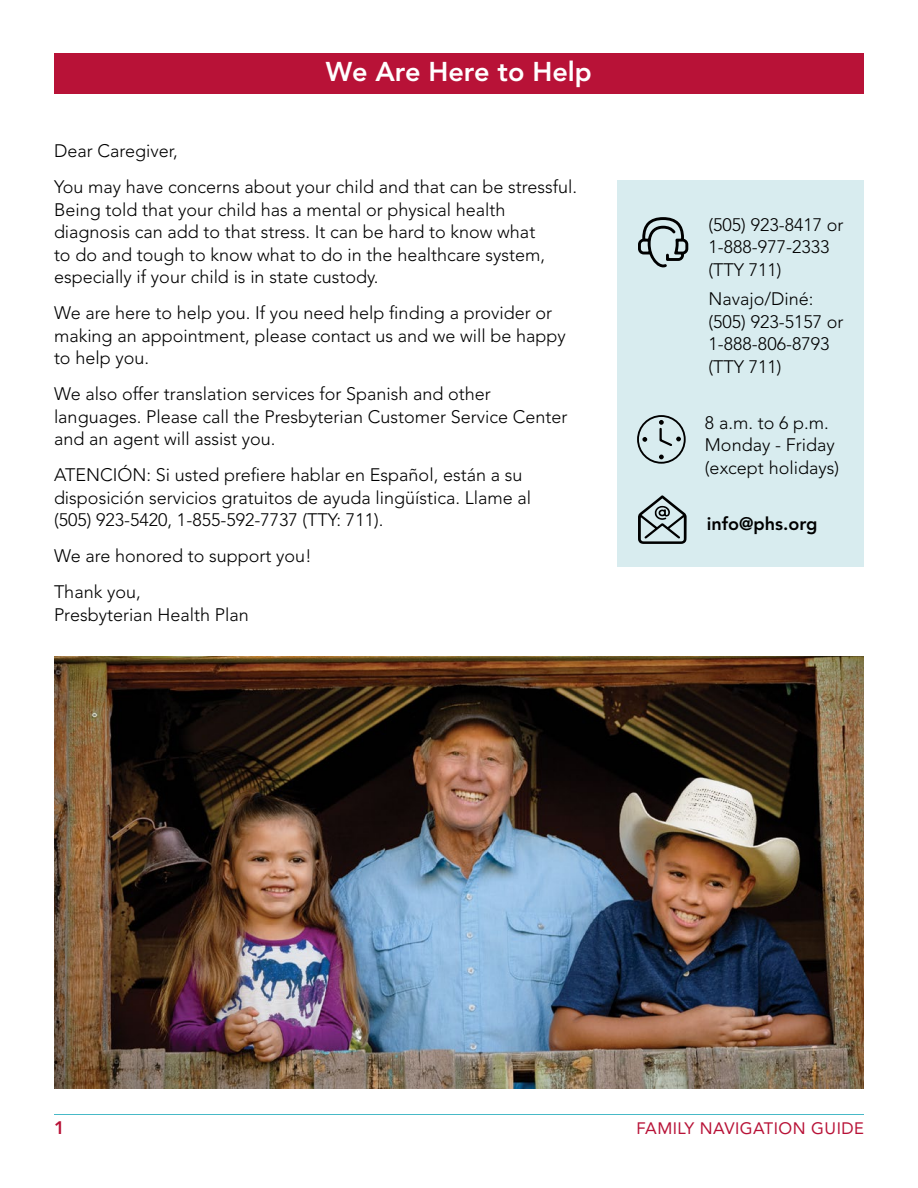
<style>
.page{position:relative;width:918px;height:1188px;background:#fff}
.page>*{position:absolute;margin:0;border:0;box-sizing:border-box;transform-origin:0 0}
.t1{font:800 27px "Avenir LT Std";color:#fff}
.t2{font:300 18px/22.5px "Avenir LT Std";color:#000}
.t3{font:800 18px "Avenir LT Std";color:#000}
.t4{font:800 18px "Avenir LT Std";color:#b81237}
.t5{font:16.5px "Avenir LT Std";letter-spacing:.03em;color:#b81237}
</style>
<div class="page">
<hr style="left:54px;top:1114px;width:810px;height:1px;background:#48b9c7">
<div style="left:54px;top:54px;width:810px;height:40px;background:#b81237"></div>
<img style="left:54px;top:656px;width:810px;height:432px">
<div style="left:618px;top:180px;width:246px;height:387px;background:#d8ecef"></div>
<svg style="left:638px;top:217px;width:50px;height:50px"></svg>
<div style="left:637px;top:415px;width:49px;height:49px;border:2px solid #000;border-radius:50%"></div>
<svg style="left:659px;top:455px;width:5px;height:4px"></svg>
<svg style="left:642px;top:437px;width:5px;height:5px"></svg>
<svg style="left:659px;top:420px;width:22px;height:26px"></svg>
<svg style="left:638px;top:495px;width:49px;height:49px"></svg>
<h1 class="t1" style="left:326px;top:56px;width:268px">We Are Here to Help</h1>
<p class="t2" style="left:54px;top:133px;width:525px;line-height:36px">Dear Caregiver,<br>You may have concerns about your child and that can be stressful.</p>
<p class="t2" style="left:54px;top:199px;width:493px">Being told that your child has a mental or physical health diagnosis can add to that stress. It can be hard to know what to do and tough to know what to do in the healthcare system, especially if your child is in state custody.</p>
<p class="t2" style="left:54px;top:302px;width:513px">We are here to help you. If you need help finding a provider or making an appointment, please contact us and we will be happy to help you.</p>
<p class="t2" style="left:54px;top:383px;width:515px">We also offer translation services for Spanish and other languages. Please call the Presbyterian Customer Service Center and an agent will assist you.</p>
<p class="t2" style="left:54px;top:464px;width:479px">ATENCIÓN: Si usted prefiere hablar en Español, están a su disposición servicios gratuitos de ayuda lingüística. Llame al (505) 923-5420, 1-855-592-7737 (TTY: 711).</p>
<p class="t2" style="left:54px;top:538px;width:259px;line-height:36px">We are honored to support you!<br>Thank you,</p>
<p class="t2" style="left:54px;top:604px;width:196px">Presbyterian Health Plan</p>
<p class="t2" style="left:709px;top:214px;width:136px">(505) 923-8417 or<br>1-888-977-2333 (TTY 711)</p>
<p class="t2" style="left:709px;top:288px;width:136px">Navajo/Diné: (505) 923-5157 or<br>1-888-806-8793 (TTY 711)</p>
<p class="t2" style="left:705px;top:412px;width:136px">8 a.m. to 6 p.m.<br>Monday - Friday (except holidays)</p>
<p class="t3" style="left:707px;top:513px;width:112px">info@phs.org</p>
<p class="t4" style="left:54px;top:1117px;width:12px">1</p>
<p class="t5" style="left:636px;top:1119px;width:229px">FAMILY NAVIGATION GUIDE</p>
</div>
